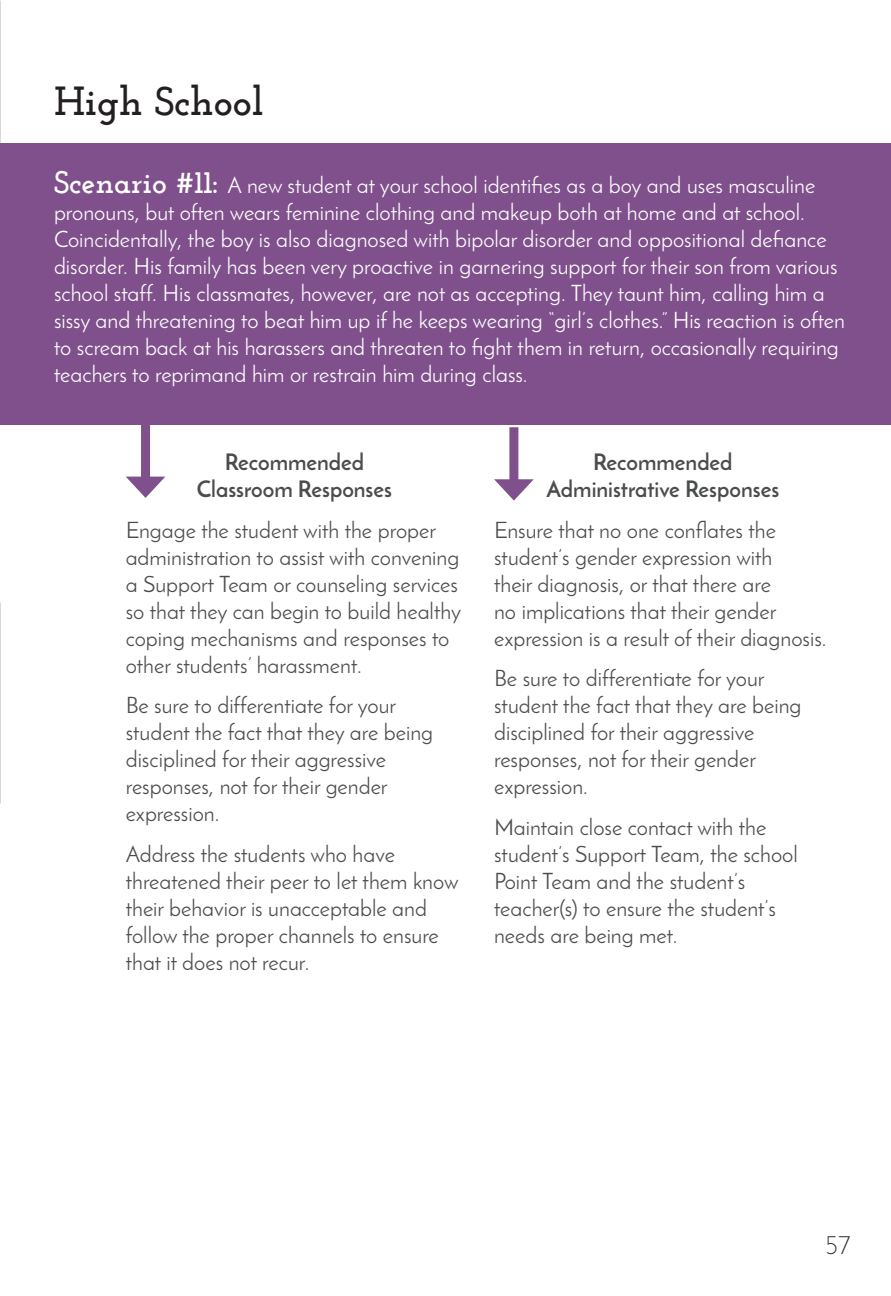
<style>
.page{position:relative;width:891px;height:1296px;background:#fff}
.page>*{position:absolute;margin:0;border:0;box-sizing:border-box;transform-origin:0 0}
.t1{font:700 40.5px "Josefin Slab";color:#231f20}
.t2{font:300 27px "Josefin Sans";color:#231f20}
.t3{font:22.5px/27px "Josefin Sans";color:#4b4c4d}
.t4{font:22.5px/27px "Josefin Sans";color:#fff}
.t5{font:700 22.5px/27px "Josefin Sans";color:#4b4c4d;text-align:center}
.s1{font-family:"Josefin Slab";font-weight:700;font-size:31.5px}
</style>
<div class="page">
<div style="left:0;top:143px;width:891px;height:282px;background:#7f508c"></div>
<div style="left:141px;top:425px;width:9px;height:60px;background:#7f508c"></div>
<svg style="left:126px;top:477px;width:39px;height:21px"></svg>
<div style="left:509px;top:427px;width:9px;height:60px;background:#7f508c"></div>
<svg style="left:494px;top:479px;width:40px;height:22px"></svg>
<h1 class="t1" style="left:54px;top:77px;width:211px">High School</h1>
<p class="t4" style="left:54px;top:171px;width:793px"><span class="s1">Scenario #11:</span> A new student at your school identifies as a boy and uses masculine pronouns, but often wears feminine clothing and makeup both at home and at school.<br>Coincidentally, the boy is also diagnosed with bipolar disorder and oppositional defiance disorder. His family has been very proactive in garnering support for their son from various school staff. His classmates, however, are not as accepting. They taunt him, calling him a sissy and threatening to beat him up if he keeps wearing “girl’s clothes.” His reaction is often to scream back at his harassers and threaten to fight them in return, occasionally requiring teachers to reprimand him or restrain him during class.</p>
<p class="t5" style="left:197px;top:448px;width:197px">Recommended<br>Classroom Responses</p>
<p class="t3" style="left:126px;top:516px;width:337px">Engage the student with the proper administration to assist with convening a Support Team or counseling services so that they can begin to build healthy coping mechanisms and responses to other students’ harassment.</p>
<p class="t3" style="left:126px;top:692px;width:309px">Be sure to differentiate for your student the fact that they are being disciplined for their aggressive responses, not for their gender expression.</p>
<p class="t3" style="left:126px;top:840px;width:334px">Address the students who have threatened their peer to let them know their behavior is unacceptable and follow the proper channels to ensure that it does not recur.</p>
<p class="t5" style="left:546px;top:448px;width:234px">Recommended<br>Administrative Responses</p>
<p class="t3" style="left:494px;top:516px;width:334px">Ensure that no one conflates the student’s gender expression with<br>their diagnosis, or that there are<br>no implications that their gender expression is a result of their diagnosis.</p>
<p class="t3" style="left:494px;top:665px;width:309px">Be sure to differentiate for your student the fact that they are being disciplined for their aggressive responses, not for their gender expression.</p>
<p class="t3" style="left:494px;top:813px;width:305px">Maintain close contact with the student’s Support Team, the school<br>Point Team and the student’s teacher(s) to ensure the student’s needs are being met.</p>
<p class="t2" style="left:826px;top:1229px;width:26px">57</p>
</div>
